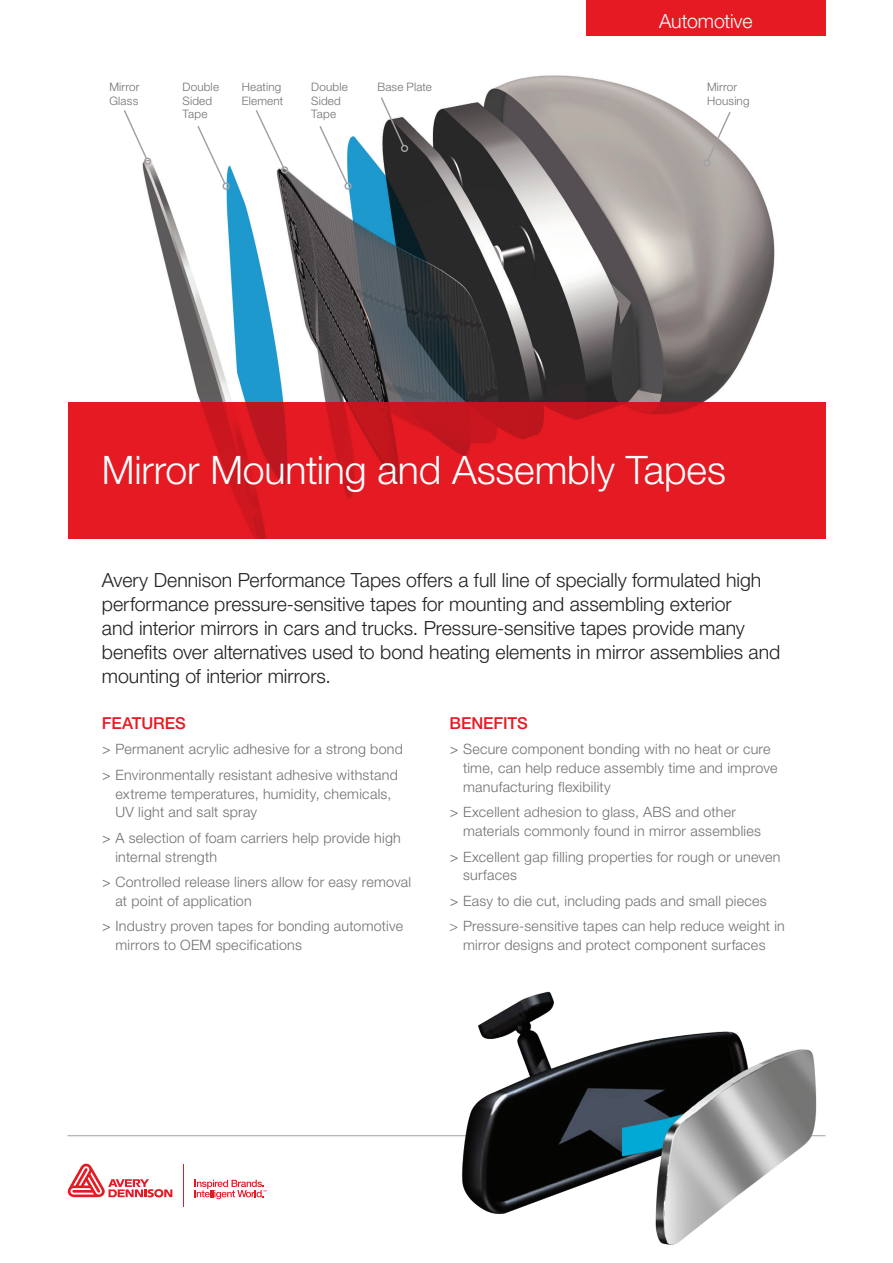
<style>
.page{position:relative;width:893px;height:1263px;background:#fff}
.page>*{position:absolute;margin:0;border:0;box-sizing:border-box;transform-origin:0 0}
.t1{font:300 39.3px "Helvetica Neue LT Std";letter-spacing:-.005em;color:#fff}
.t2{font:300 19.5px/24px "Helvetica Neue LT Std";color:#231f20}
.t3{font:300 19.5px "Helvetica Neue LT Std";letter-spacing:-.01em;color:#fff}
.t4{font:500 16.5px "Helvetica Neue LT Std";letter-spacing:-.005em;color:#e51a23}
.t5{font:300 14.25px/18.8px "Helvetica Neue LT Std";letter-spacing:.02em;color:#707072}
.t6{font:300 11.7px/13px "Helvetica Neue LT Std";letter-spacing:.015em;color:#707072}
.s1{font-family:"Helvetica"}
</style>
<div class="page">
<img style="left:142px;top:75px;width:633px;height:327px">
<svg style="left:124px;top:108px;width:24px;height:52px"></svg>
<div style="left:144px;top:158px;width:7px;height:7px;border:1px solid #a1a1a5;border-radius:50%"></div>
<svg style="left:254px;top:108px;width:31px;height:61px"></svg>
<div style="left:281px;top:166px;width:7px;height:8px;border:1px solid #a1a1a5;border-radius:50%"></div>
<svg style="left:196px;top:124px;width:31px;height:61px"></svg>
<div style="left:222px;top:183px;width:8px;height:7px;border:1px solid #a1a1a5;border-radius:50%"></div>
<svg style="left:318px;top:124px;width:31px;height:61px"></svg>
<div style="left:344px;top:183px;width:8px;height:7px;border:1px solid #a1a1a5;border-radius:50%"></div>
<svg style="left:379px;top:96px;width:26px;height:52px"></svg>
<div style="left:401px;top:145px;width:7px;height:7px;border:1px solid #a1a1a5;border-radius:50%"></div>
<svg style="left:706px;top:110px;width:26px;height:52px"></svg>
<div style="left:703px;top:159px;width:7px;height:8px;border:1px solid #a1a1a5;border-radius:50%"></div>
<svg style="left:68px;top:402px;width:757px;height:136px;background:#df1922"></svg>
<hr style="left:183px;top:1164px;width:1px;height:42px;background:#e51a23">
<svg style="left:68px;top:1163px;width:104px;height:34px"></svg>
<svg style="left:195px;top:1180px;width:71px;height:19px"></svg>
<hr style="left:68px;top:1135px;width:757px;height:1px;background:#a1a1a5">
<img style="left:451px;top:991px;width:375px;height:254px">
<div style="left:586px;top:0;width:239px;height:35px;background:#e51a23"></div>
<p class="t6" style="left:109px;top:81px;width:32px">Mirror<br>Glass</p>
<p class="t6" style="left:183px;top:81px;width:38px">Double<br>Sided<br>Tape</p>
<p class="t6" style="left:311px;top:81px;width:38px">Double<br>Sided<br>Tape</p>
<p class="t6" style="left:242px;top:81px;width:41px">Heating</p>
<p class="t6" style="left:377px;top:81px;width:56px">Base Plate</p>
<p class="t6" style="left:242px;top:94px;width:43px">Element</p>
<h2 class="t3" style="left:659px;top:9px;width:95px">Automotive</h2>
<p class="t6" style="left:707px;top:81px;width:44px">Mirror<br>Housing</p>
<h1 class="t1" style="left:102px;top:446px;width:625px">Mirror Mounting and Assembly Tapes</h1>
<p class="t2" style="left:102px;top:568px;width:680px">Avery Dennison Performance Tapes offers a full line of specially formulated high performance pressure-sensitive tapes for mounting and assembling exterior<br>and interior mirrors in cars and trucks. Pressure-sensitive tapes provide many benefits over alternatives used to bond heating elements in mirror assemblies and mounting of interior mirrors.</p>
<p class="t4" style="left:102px;top:713px;width:85px">FEATURES</p>
<p class="t5" style="left:102px;top:736px;width:303px;line-height:25.5px"><span class="s1">&gt;</span> Permanent acrylic adhesive for a strong bond <span class="s1">&gt;</span> Environmentally resistant adhesive withstand</p>
<p class="t5" style="left:115px;top:784px;width:277px">extreme temperatures, humidity, chemicals,<br>UV light and salt spray</p>
<p class="t5" style="left:115px;top:828px;width:287px;text-indent:-13px"><span class="s1">&gt;</span> A selection of foam carriers help provide high internal strength</p>
<p class="t5" style="left:115px;top:872px;width:297px;text-indent:-13px"><span class="s1">&gt;</span> Controlled release liners allow for easy removal at point of application</p>
<p class="t5" style="left:115px;top:916px;width:289px;text-indent:-13px"><span class="s1">&gt;</span> Industry proven tapes for bonding automotive mirrors to OEM specifications</p>
<p class="t4" style="left:450px;top:713px;width:80px">BENEFITS</p>
<p class="t5" style="left:463px;top:739px;width:316px;text-indent:-13px"><span class="s1">&gt;</span> Secure component bonding with no heat or cure time, can help reduce assembly time and improve manufacturing flexibility</p>
<p class="t5" style="left:463px;top:802px;width:299px;text-indent:-13px"><span class="s1">&gt;</span> Excellent adhesion to glass, ABS and other materials commonly found in mirror assemblies</p>
<p class="t5" style="left:463px;top:847px;width:319px;text-indent:-13px"><span class="s1">&gt;</span> Excellent gap filling properties for rough or uneven surfaces</p>
<p class="t5" style="left:450px;top:888px;width:337px;line-height:25.5px"><span class="s1">&gt;</span> Easy to die cut, including pads and small pieces<br>&gt; Pressure-sensitive tapes can help reduce weight in</p>
<p class="t5" style="left:463px;top:935px;width:304px">mirror designs and protect component surfaces</p>
</div>
